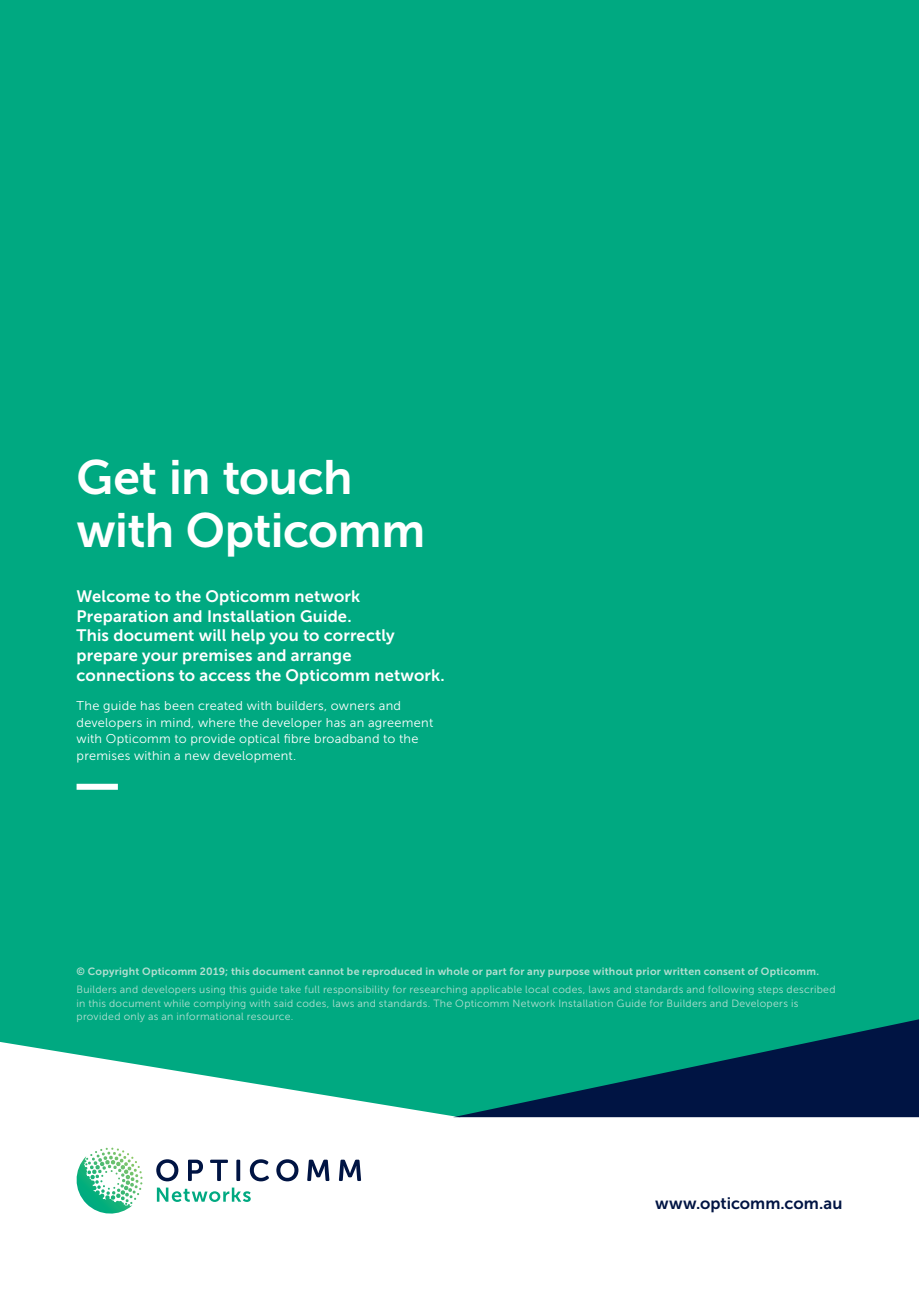
<style>
.page{position:relative;width:919px;height:1289px;background:#fff}
.page>*{position:absolute;margin:0;border:0;box-sizing:border-box;transform-origin:0 0}
.t1{font:48px/52.5px "Museo Sans 700";letter-spacing:-.015em;color:#fff}
.t2{font:16.5px/19.8px "Museo Sans 700";letter-spacing:.01em;color:#fff}
.t3{font:16.5px "Museo Sans 700";color:#001443}
.t4{font:12.75px/16.5px "Museo Sans 300";letter-spacing:.02em;color:#fff}
.t5{font:10.5px/13.5px "Museo Sans 300";letter-spacing:.025em;color:#b5dfd2}
.t6{font:10.5px "Museo Sans 700";letter-spacing:.025em;color:#b5dfd2}
</style>
<div class="page">
<div style="left:0;top:0;width:918px;height:1117px;background:#00a981"></div>
<svg style="left:453px;top:1019px;width:465px;height:98px;background:#005f62"></svg>
<svg style="left:157px;top:1187px;width:94px;height:14px"></svg>
<svg style="left:156px;top:1159px;width:22px;height:22px"></svg>
<svg style="left:188px;top:1159px;width:15px;height:21px"></svg>
<svg style="left:210px;top:1159px;width:18px;height:21px"></svg>
<svg style="left:236px;top:1159px;width:4px;height:21px"></svg>
<svg style="left:250px;top:1159px;width:19px;height:22px"></svg>
<svg style="left:276px;top:1159px;width:22px;height:22px"></svg>
<svg style="left:307px;top:1159px;width:22px;height:21px"></svg>
<svg style="left:339px;top:1159px;width:22px;height:21px"></svg>
<svg style="left:86px;top:1147px;width:46px;height:67px"></svg>
<div style="left:77px;top:783px;width:41px;height:6px;background:#fff"></div>
<h1 class="t1" style="left:77px;top:451px;width:350px">Get in touch with Opticomm</h1>
<h2 class="t2" style="left:77px;top:586px;width:370px">Welcome to the Opticomm network Preparation and Installation Guide.<br>This document will help you to correctly prepare your premises and arrange connections to access the Opticomm network.</h2>
<p class="t4" style="left:77px;top:697px;width:358px">The guide has been created with builders, owners and developers in mind, where the developer has an agreement with Opticomm to provide optical fibre broadband to the premises within a new development.</p>
<p class="t6" style="left:77px;top:966px;width:743px">© Copyright Opticomm 2019; this document cannot be reproduced in whole or part for any purpose without prior written consent of Opticomm.</p>
<p class="t5" style="left:77px;top:982px;width:760px">Builders and developers using this guide take full responsibility for researching applicable local codes, laws and standards and following steps described in this document while complying with said codes, laws and standards. The Opticomm Network Installation Guide for Builders and Developers is provided only as an informational resource.</p>
<h2 class="t3" style="left:655px;top:1194px;width:189px">www.opticomm.com.au</h2>
</div>
